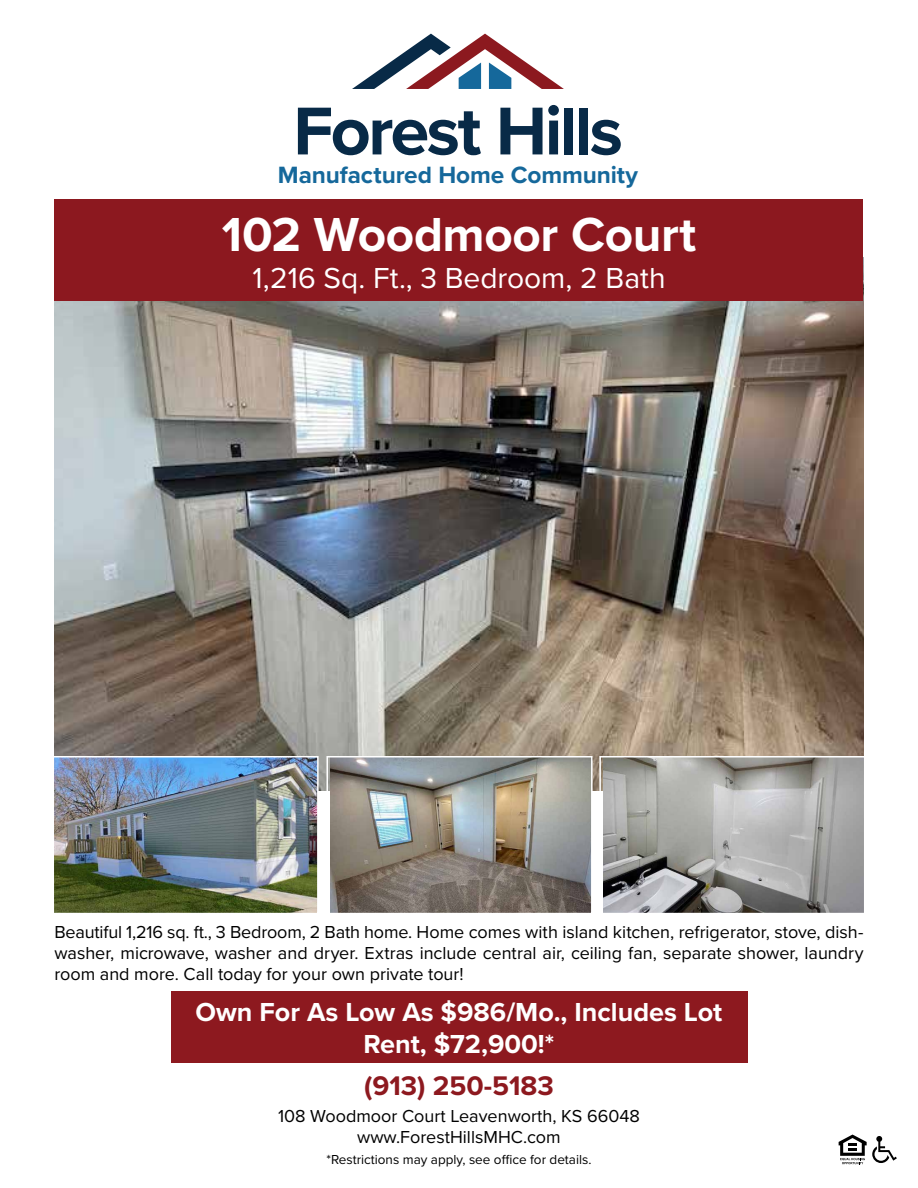
<style>
.page{position:relative;width:918px;height:1188px;background:#fff}
.page>*{position:absolute;margin:0;border:0;box-sizing:border-box;transform-origin:0 0}
.t1{font:700 70.05px "Proxima Nova";letter-spacing:-.04em;color:#082a47}
.t2{font:700 49.5px "Proxima Nova";letter-spacing:-.01em;color:#fff}
.t3{font:30px "Proxima Nova";color:#fff}
.t4{font:700 27.9px "Proxima Nova";color:#8d191f}
.t5{font:700 27px/32.4px "Proxima Nova";color:#fff;text-align:center}
.t6{font:700 24.45px "Proxima Nova";letter-spacing:-.005em;color:#15689b}
.t7{font:18px/21px "Proxima Nova";color:#000;text-align:justify}
.t8{font:13.5px "Proxima Nova";color:#000}
</style>
<div class="page">
<img style="left:55px;top:257px;width:809px;height:534px">
<div style="left:55px;top:199px;width:808px;height:102px;background:#8c181f"></div>
<svg style="left:352px;top:34px;width:212px;height:55px"></svg>
<svg style="left:839px;top:1135px;width:58px;height:29px"></svg>
<div style="left:171px;top:991px;width:576px;height:71px;background:#8d191f"></div>
<img style="left:330px;top:759px;width:260px;height:152px">
<div style="left:326px;top:756px;width:267px;height:158px;border:2px solid #fff"></div>
<img style="left:603px;top:759px;width:259px;height:152px">
<div style="left:599px;top:756px;width:266px;height:158px;border:2px solid #fff"></div>
<img style="left:56px;top:759px;width:260px;height:152px">
<div style="left:53px;top:756px;width:266px;height:158px;border:2px solid #fff"></div>
<h1 class="t1" style="left:293px;top:79px;width:331px">Forest Hills</h1>
<h3 class="t6" style="left:278px;top:157px;width:362px">Manufactured Home Community</h3>
<h2 class="t2" style="left:222px;top:197px;width:476px">102 Woodmoor Court</h2>
<h3 class="t3" style="left:252px;top:256px;width:415px">1,216 Sq. Ft., 3 Bedroom, 2 Bath</h3>
<p class="t7" style="left:54px;top:920px;width:811px">Beautiful 1,216 sq. ft., 3 Bedroom, 2 Bath home. Home comes with island kitchen, refrigerator, stove, dish&shy;washer, microwave, washer and dryer. Extras include central air, ceiling fan, separate shower, laundry room and more. Call today for your own private tour!</p>
<h3 class="t5" style="left:196px;top:995px;width:528px">Own For As Low As $986/Mo., Includes Lot<br>Rent, $72,900!*</h3>
<h3 class="t4" style="left:364px;top:1065px;width:191px">(913) 250-5183</h3>
<p class="t7" style="left:278px;top:1104px;width:363px;line-height:21.6px;text-align:center">108 Woodmoor Court Leavenworth, KS 66048 www.ForestHillsMHC.com</p>
<p class="t8" style="left:326px;top:1150px;width:267px">*Restrictions may apply, see office for details.</p>
</div>
